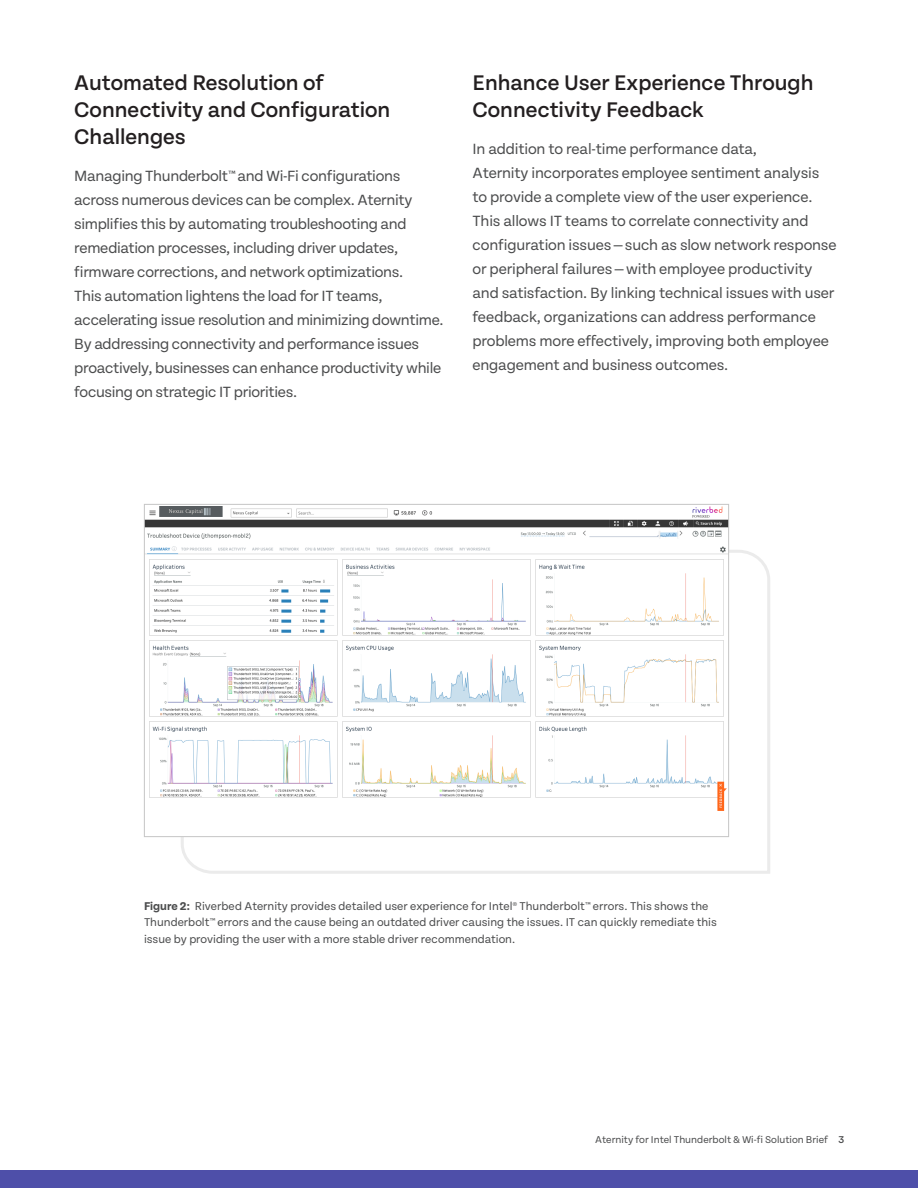
<style>
.page{position:relative;width:918px;height:1188px;background:#fff}
.page>*{position:absolute;margin:0;border:0;box-sizing:border-box;transform-origin:0 0}
.H2_Single_Column{font:500 22.5px/27px "Tenon";color:#231f20}
.Body{font:15.75px/24px "Tenon";letter-spacing:-.015em;color:#4b4c4d}
.t1{font:12px/16.5px "Tenon";color:#4b4c4d}
.t2{font:10.5px "Tenon";color:#4b4c4d}
.s1{font-weight:700}
.s2{font-weight:500}
</style>
<div class="page">
<svg style="left:180px;top:549px;width:590px;height:325px"></svg>
<img style="left:146px;top:506px;width:581px;height:329px">
<div style="left:0;top:1170px;width:918px;height:18px;background:#4e4fa9"></div>
<p class="H2_Single_Column" style="left:74px;top:70px;width:318px">Automated Resolution of<br>Connectivity and Configuration<br>Challenges</p>
<p class="Body" style="left:74px;top:165px;width:371px">Managing Thunderbolt™ and Wi-Fi configurations across numerous devices can be complex. Aternity simplifies this by automating troubleshooting and remediation processes, including driver updates, firmware corrections, and network optimizations.<br>This automation lightens the load for IT teams, accelerating issue resolution and minimizing downtime.<br>By addressing connectivity and performance issues proactively, businesses can enhance productivity while focusing on strategic IT priorities.</p>
<p class="H2_Single_Column" style="left:472px;top:70px;width:343px">Enhance User Experience Through<br>Connectivity Feedback</p>
<p class="Body" style="left:472px;top:138px;width:366px">In addition to real-time performance data,<br>Aternity incorporates employee sentiment analysis to provide a complete view of the user experience.<br>This allows IT teams to correlate connectivity and configuration issues—such as slow network response or peripheral failures—with employee productivity and satisfaction. By linking technical issues with user feedback, organizations can address performance problems more effectively, improving both employee engagement and business outcomes.</p>
<p class="t1" style="left:144px;top:898px;width:574px"><span class="s1">Figure 2:</span> Riverbed Aternity provides detailed user experience for Intel® Thunderbolt™ errors. This shows the<br>Thunderbolt™ errors and the cause being an outdated driver causing the issues. IT can quickly remediate this issue by providing the user with a more stable driver recommendation.</p>
<p class="t2" style="left:595px;top:1134px;width:251px">Aternity for Intel Thunderbolt &amp; Wi-fi Solution Brief <span class="s2">3</span></p>
</div>
